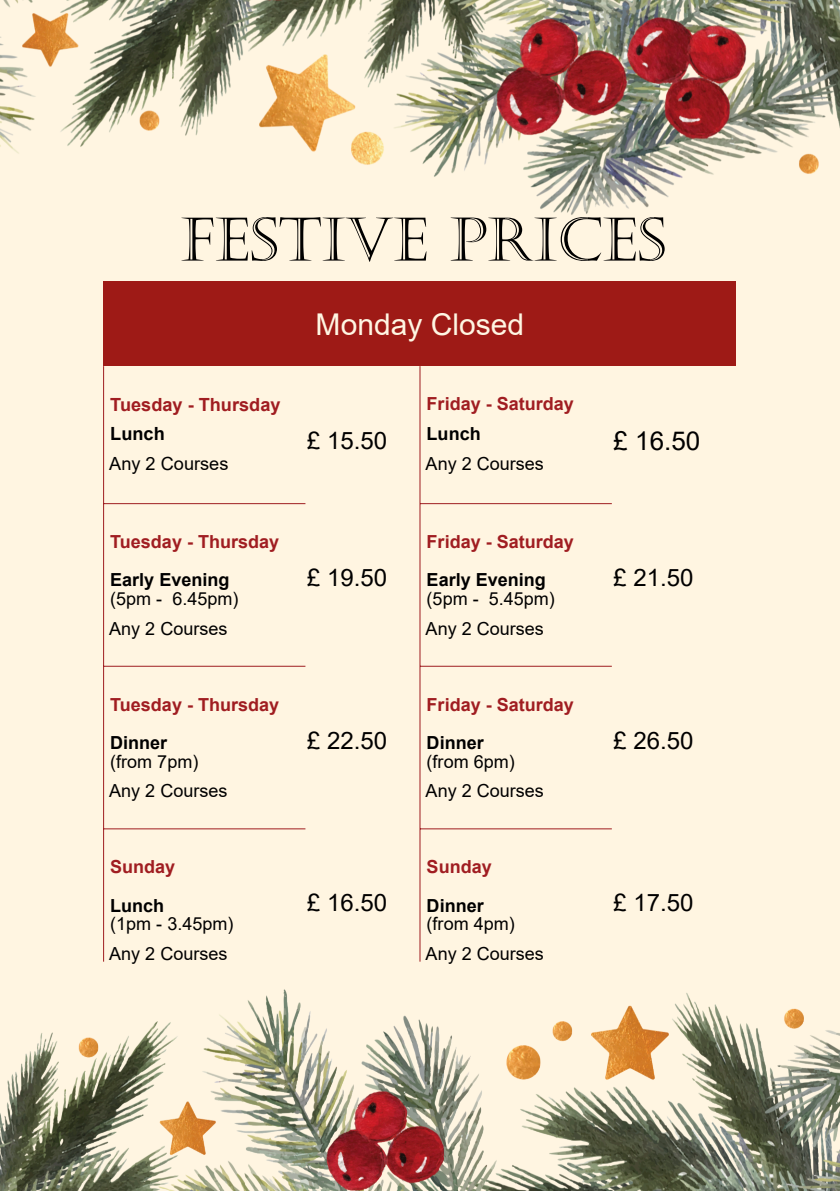
<style>
.page{position:relative;width:840px;height:1191px;background:#fff}
.page>*{position:absolute;margin:0;border:0;box-sizing:border-box;transform-origin:0 0}
.t1{font:60px "Castellar";color:#000}
.t2{font:30px "Arial";color:#fff6e3}
.t3{font:26px "Arial";color:#000}
.t4{font:24px "Arial";color:#000}
.t5{font:700 18.2px "Arial";color:#a01d21}
.t6{font:18.2px "Arial";color:#000}
.t7{font:700 18.2px "Arial";color:#000}
.t8{font:18px/29.8px "Arial";color:#000}
.t9{font:700 18px "Arial";color:#a01d21}
.t10{font:700 18px "Arial";color:#000}
</style>
<div class="page">
<img style="left:0;top:0;width:839px;height:1191px">
<div style="left:103px;top:282px;width:633px;height:84px;background:#9e1a16"></div>
<hr style="left:103px;top:366px;width:1px;height:595px;background:#9f1d20">
<hr style="left:419px;top:366px;width:1px;height:595px;background:#9f1d20">
<hr style="left:103px;top:503px;width:202px;height:1px;background:#9f1d20">
<hr style="left:420px;top:503px;width:191px;height:1px;background:#9f1d20">
<hr style="left:103px;top:666px;width:202px;height:1px;background:#9f1d20">
<hr style="left:420px;top:666px;width:191px;height:1px;background:#9f1d20">
<hr style="left:103px;top:828px;width:202px;height:1px;background:#9f1d20">
<hr style="left:420px;top:828px;width:191px;height:1px;background:#9f1d20">
<h1 class="t1" style="left:181px;top:205px;width:486px">FESTIVE PRICES</h1>
<p class="t5" style="left:110px;top:397px;width:172px">Tuesday - Thursday</p>
<p class="t7" style="left:110px;top:427px;width:56px">Lunch</p>
<p class="t6" style="left:109px;top:457px;width:121px">Any 2 Courses</p>
<p class="t9" style="left:110px;top:535px;width:170px">Tuesday - Thursday</p>
<p class="t10" style="left:110px;top:573px;width:121px">Early Evening</p>
<p class="t8" style="left:109px;top:585px;width:131px">(5pm - 6.45pm)<br>Any 2 Courses</p>
<p class="t9" style="left:110px;top:697px;width:170px">Tuesday - Thursday</p>
<p class="t10" style="left:110px;top:736px;width:59px">Dinner</p>
<p class="t8" style="left:109px;top:748px;width:120px">(from 7pm)<br>Any 2 Courses</p>
<p class="t9" style="left:110px;top:860px;width:67px">Sunday</p>
<p class="t10" style="left:110px;top:898px;width:55px">Lunch</p>
<p class="t8" style="left:109px;top:910px;width:126px">(1pm - 3.45pm)<br>Any 2 Courses</p>
<h2 class="t2" style="left:315px;top:313px;width:210px">Monday Closed</h2>
<h3 class="t4" style="left:307px;top:431px;width:82px">£ 15.50</h3>
<h3 class="t4" style="left:307px;top:568px;width:82px">£ 19.50</h3>
<h3 class="t4" style="left:307px;top:731px;width:82px">£ 22.50</h3>
<h3 class="t4" style="left:307px;top:894px;width:82px">£ 16.50</h3>
<p class="t9" style="left:426px;top:397px;width:149px">Friday - Saturday</p>
<p class="t10" style="left:426px;top:427px;width:55px">Lunch</p>
<p class="t8" style="left:425px;top:450px;width:120px">Any 2 Courses</p>
<p class="t9" style="left:426px;top:535px;width:149px">Friday - Saturday</p>
<p class="t10" style="left:426px;top:573px;width:121px">Early Evening</p>
<p class="t8" style="left:425px;top:585px;width:131px">(5pm - 5.45pm)<br>Any 2 Courses</p>
<p class="t9" style="left:426px;top:697px;width:149px">Friday - Saturday</p>
<p class="t10" style="left:426px;top:736px;width:59px">Dinner</p>
<p class="t8" style="left:425px;top:748px;width:120px">(from 6pm)<br>Any 2 Courses</p>
<p class="t9" style="left:426px;top:860px;width:67px">Sunday</p>
<p class="t10" style="left:426px;top:898px;width:59px">Dinner</p>
<p class="t8" style="left:425px;top:910px;width:120px">(from 4pm)<br>Any 2 Courses</p>
<h3 class="t3" style="left:613px;top:431px;width:88px">£ 16.50</h3>
<h3 class="t4" style="left:613px;top:568px;width:82px">£ 21.50</h3>
<h3 class="t4" style="left:613px;top:731px;width:82px">£ 26.50</h3>
<h3 class="t4" style="left:613px;top:894px;width:82px">£ 17.50</h3>
</div>
